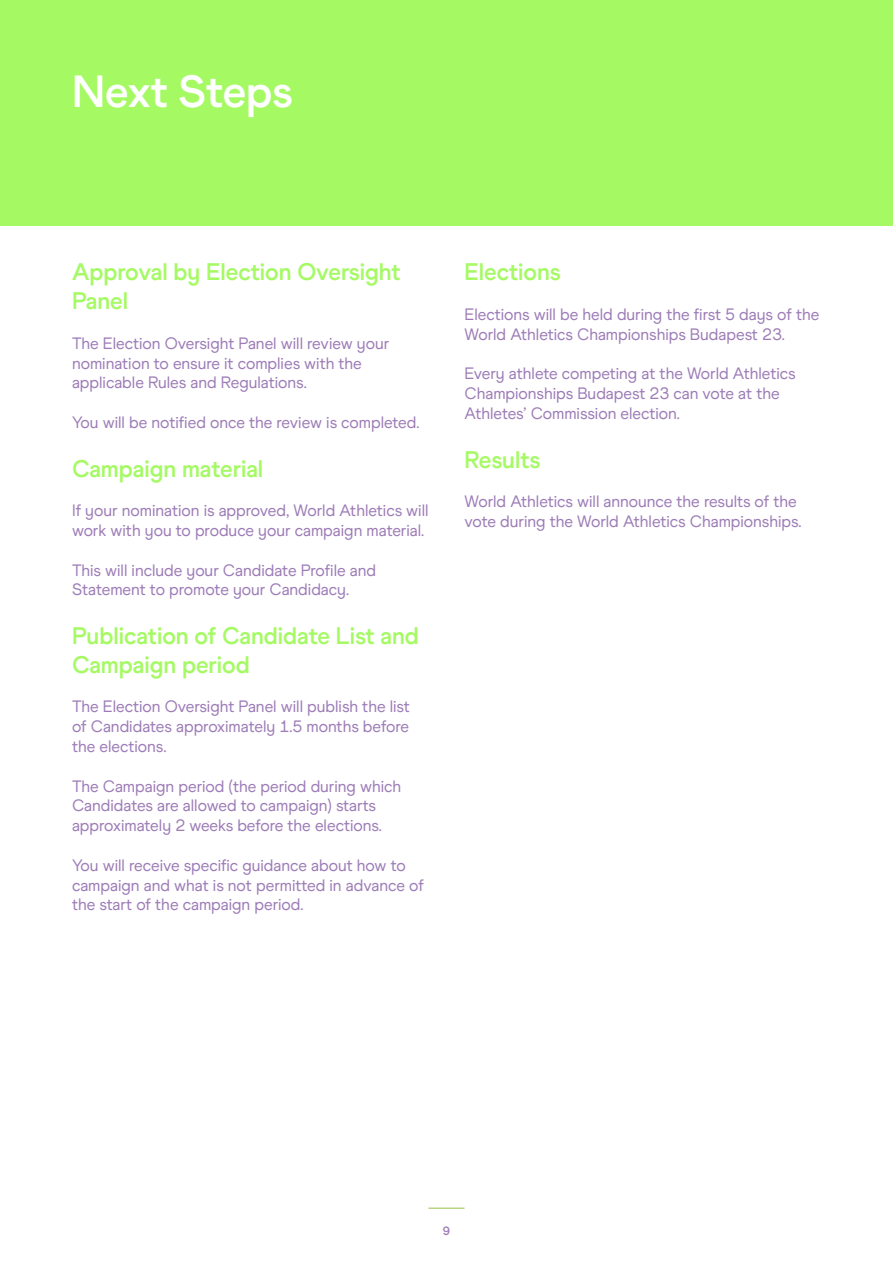
<style>
.page{position:relative;width:893px;height:1263px;background:#fff}
.page>*{position:absolute;margin:0;border:0;box-sizing:border-box;transform-origin:0 0}
.t1{font:700 45px "World Athletics";color:#fff}
.t2{font:700 24px/28.8px "World Athletics";color:#a5fa64}
.Body_Copy{font:16.5px/19.8px "World Athletics";color:#9d7cb7}
.t3{font:700 12px "World Athletics";color:#9d7cb7}
</style>
<div class="page">
<hr style="left:428px;top:1207px;width:36px;height:2px;background:#b8d484">
<div style="left:0;top:0;width:893px;height:225px;background:#a5fa64"></div>
<h1 class="t1" style="left:72px;top:65px;width:222px">Next Steps</h1>
<h2 class="t2" style="left:72px;top:258px;width:330px">Approval by Election Oversight<br>Panel</h2>
<p class="Body_Copy" style="left:72px;top:333px;width:319px">The Election Oversight Panel will review your nomination to ensure it complies with the applicable Rules and Regulations.</p>
<p class="Body_Copy" style="left:72px;top:412px;width:348px">You will be notified once the review is completed.</p>
<h2 class="t2" style="left:72px;top:454px;width:193px">Campaign material</h2>
<p class="Body_Copy" style="left:72px;top:501px;width:358px">If your nomination is approved, World Athletics will work with you to produce your campaign material.</p>
<p class="Body_Copy" style="left:72px;top:560px;width:306px">This will include your Candidate Profile and<br>Statement to promote your Candidacy.</p>
<h2 class="t2" style="left:72px;top:621px;width:348px">Publication of Candidate List and<br>Campaign period</h2>
<p class="Body_Copy" style="left:72px;top:697px;width:339px;text-align:justify">The Election Oversight Panel will publish the list of Candidates approximately 1.5 months before the elections.</p>
<p class="Body_Copy" style="left:72px;top:776px;width:331px">The Campaign period (the period during which<br>Candidates are allowed to campaign) starts approximately 2 weeks before the elections.</p>
<p class="Body_Copy" style="left:72px;top:855px;width:353px">You will receive specific guidance about how to campaign and what is not permitted in advance of the start of the campaign period.</p>
<h2 class="t2" style="left:464px;top:258px;width:98px">Elections</h2>
<p class="Body_Copy" style="left:464px;top:304px;width:356px">Elections will be held during the first 5 days of the<br>World Athletics Championships Budapest 23.</p>
<p class="Body_Copy" style="left:464px;top:364px;width:333px">Every athlete competing at the World Athletics<br>Championships Budapest 23 can vote at the<br>Athletes’ Commission election.</p>
<h2 class="t2" style="left:464px;top:445px;width:77px">Results</h2>
<p class="Body_Copy" style="left:464px;top:492px;width:337px">World Athletics will announce the results of the vote during the World Athletics Championships.</p>
<p class="t3" style="left:443px;top:1223px;width:9px">9</p>
</div>
